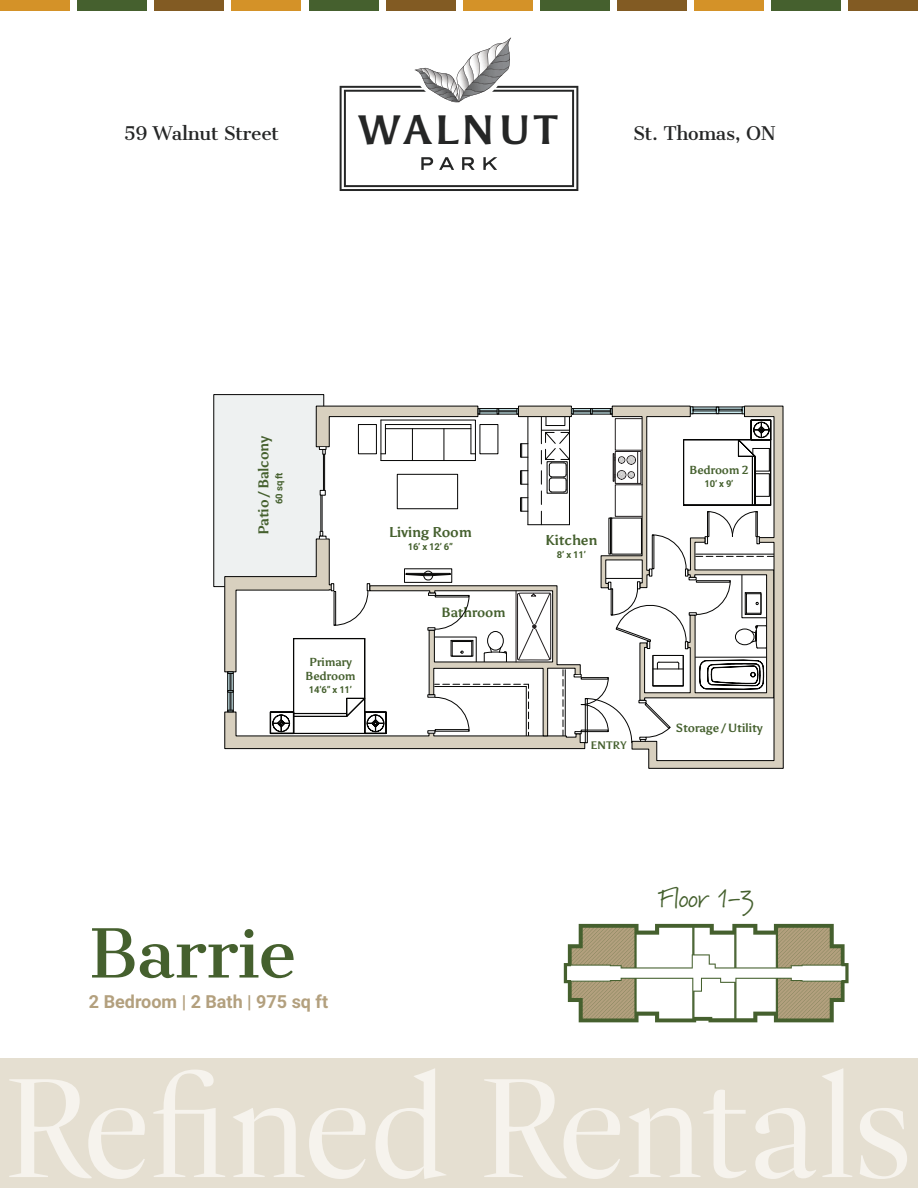
<style>
.page{position:relative;width:918px;height:1188px;background:#fff}
.page>*{position:absolute;margin:0;border:0;box-sizing:border-box;transform-origin:0 0}
.t1{font:143.4px "Dashiell Fine";letter-spacing:-.02em;color:#f6f3ed}
.t2{font:66px "Cantata One";letter-spacing:-.02em;color:#45602e}
.t3{font:700 40.95px "Asul";letter-spacing:.1em;color:#252626}
.t4{font:27px "Marydale";letter-spacing:-.02em;color:#45602e}
.t5{font:18px "Cantata One";letter-spacing:-.02em;color:#252626}
.t6{font:18px "Asimov";color:#b3a07e}
.t7{font:700 14.25px "Asul";letter-spacing:-.02em;color:#45602e}
.t8{font:700 13.5px "Asul";letter-spacing:-.02em;color:#45602e}
.t9{font:700 11.85px "Asul";letter-spacing:-.02em;color:#45602e}
.t10{font:700 11.7px/14px "Asul";letter-spacing:-.02em;color:#45602e;text-align:center}
.t11{font:700 10.95px "Asul";letter-spacing:.02em;color:#45602e}
.t12{font:9.45px "Asimov";letter-spacing:-.02em;color:#45602e}
</style>
<div class="page">
<div style="left:0;top:1059px;width:918px;height:129px;background:#e5dfd1"></div>
<svg style="left:340px;top:38px;width:238px;height:153px"></svg>
<svg style="left:631px;top:405px;width:153px;height:364px"></svg>
<svg style="left:564px;top:924px;width:285px;height:98px"></svg>
<div style="left:0;top:0;width:70px;height:11px;background:#d49228"></div>
<div style="left:77px;top:0;width:70px;height:11px;background:#45602e"></div>
<div style="left:154px;top:0;width:70px;height:11px;background:#825b23"></div>
<div style="left:232px;top:0;width:69px;height:11px;background:#d49228"></div>
<div style="left:309px;top:0;width:69px;height:11px;background:#45602e"></div>
<div style="left:386px;top:0;width:70px;height:11px;background:#825b23"></div>
<div style="left:463px;top:0;width:70px;height:11px;background:#d49228"></div>
<div style="left:540px;top:0;width:70px;height:11px;background:#45602e"></div>
<div style="left:618px;top:0;width:69px;height:11px;background:#825b23"></div>
<div style="left:694px;top:0;width:70px;height:11px;background:#d49228"></div>
<div style="left:771px;top:0;width:70px;height:11px;background:#45602e"></div>
<div style="left:848px;top:0;width:70px;height:11px;background:#825b23"></div>
<svg style="left:213px;top:394px;width:562px;height:355px"></svg>
<hr style="left:516px;top:591px;width:1px;height:71px;background:#231f20">
<p class="t3" style="left:359px;top:105px;width:200px">WALNUT</p>
<p class="t5" style="left:124px;top:122px;width:157px">59 Walnut Street</p>
<p class="t5" style="left:633px;top:122px;width:144px">St. Thomas, ON</p>
<p class="t7" style="left:255px;top:535px;width:101px;rotate:-90deg">Patio / Balcony</p>
<p class="t12" style="left:272px;top:504px;width:33px;rotate:-90deg">60 sq ft</p>
<p class="t10" style="left:305px;top:655px;width:52px">Primary<br>Bedroom</p>
<p class="t12" style="left:309px;top:683px;width:45px">14’6” x 11’</p>
<p class="t7" style="left:389px;top:523px;width:85px">Living Room</p>
<p class="t12" style="left:408px;top:540px;width:47px">16’ x 12’ 6”</p>
<p class="t8" style="left:441px;top:604px;width:66px">Bathroom</p>
<p class="t7" style="left:545px;top:531px;width:54px">Kitchen</p>
<p class="t12" style="left:557px;top:548px;width:30px">8’ x 11’</p>
<p class="t11" style="left:590px;top:738px;width:38px">ENTRY</p>
<p class="t10" style="left:689px;top:463px;width:61px">Bedroom 2</p>
<p class="t12" style="left:705px;top:477px;width:30px">10’ x 9’</p>
<p class="t9" style="left:676px;top:721px;width:89px">Storage / Utility</p>
<p class="t2" style="left:89px;top:912px;width:210px">Barrie</p>
<p class="t6" style="left:89px;top:989px;width:241px">2 Bedroom | 2 Bath | 975 sq ft</p>
<p class="t4" style="left:658px;top:882px;width:98px">Floor 1-3</p>
<p class="t1" style="left:4px;top:1046px;width:912px">Refined Rentals</p>
</div>
